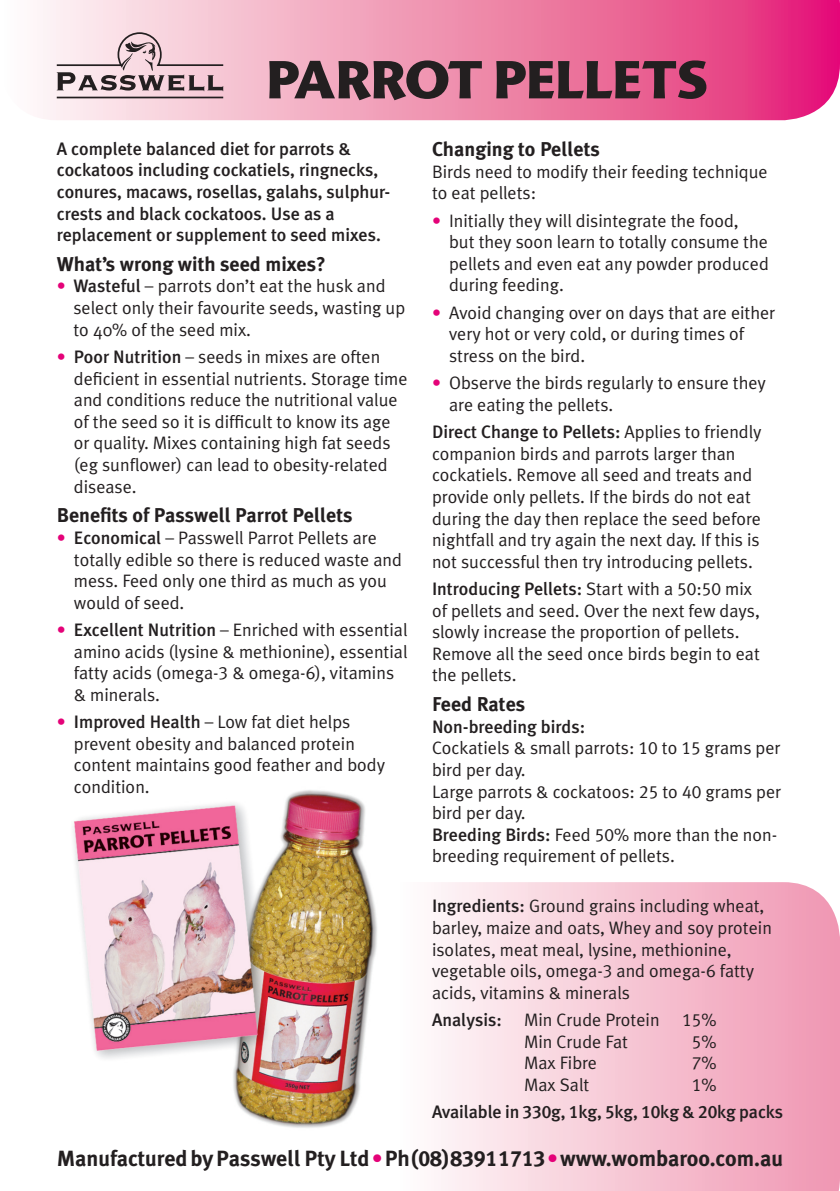
<style>
.page{position:relative;width:840px;height:1191px;background:#fff}
.page>*{position:absolute;margin:0;border:0;box-sizing:border-box;transform-origin:0 0}
.t1{font:900 52px "Advert";letter-spacing:.005em;color:#231f20}
.t2{font:700 22px "Meta Plus";color:#231f20}
.t3{font:700 20px "Meta Plus";color:#231f20}
.t4{font:18px/21.6px "Meta Plus Normal";color:#231f20}
.t5{font:500 18px/21.6px "Meta Plus";color:#231f20}
.t6{font:18px "Meta Plus Normal Caps";color:#231f20}
.s1{color:#e40278}
.s2{font-family:"Meta Plus";font-weight:500}
.s3{font-family:"Meta Plus Normal Caps"}
.s4{font-family:"Meta Plus Normal"}
.s5{font-family:"Meta Plus Medium Caps";font-weight:400}
.s6{font-family:"Meta Plus Bold Caps";font-weight:400}
</style>
<div class="page">
<img style="left:72px;top:790px;width:305px;height:338px">
<svg style="left:40px;top:0;width:799px;height:120px"></svg>
<svg style="left:57px;top:32px;width:166px;height:59px"></svg>
<hr style="left:57px;top:97px;width:166px;height:1px;background:#231f20">
<svg style="left:438px;top:882px;width:401px;height:309px"></svg>
<p class="t1" style="left:266px;top:47px;width:442px">PARROT PELLETS</p>
<p class="t5" style="left:57px;top:137px;width:335px">A complete balanced diet for parrots &amp; cockatoos including cockatiels, ringnecks, conures, macaws, rosellas, galahs, sulphur&shy;crests and black cockatoos. Use as a replacement or supplement to seed mixes.</p>
<p class="t3" style="left:57px;top:252px;width:270px">What’s wrong with seed mixes?</p>
<p class="t4" style="left:73px;top:275px;width:333px;text-indent:-17px"><span class="s1">•</span> <span class="s2">Wasteful</span> – parrots don’t eat the husk and select only their favourite seeds, wasting up to 40% of the seed mix.</p>
<p class="t4" style="left:74px;top:346px;width:335px;text-indent:-17px"><span class="s1">•</span> <span class="s2">Poor Nutrition</span> – seeds in mixes are often deficient in essential nutrients. Storage time and conditions reduce the nutritional value of the seed so it is difficult to know its age or quality. Mixes containing high fat seeds (eg sunflower) can lead to obesity-related disease.</p>
<p class="t3" style="left:57px;top:504px;width:297px">Benefits of Passwell Parrot Pellets</p>
<p class="t4" style="left:74px;top:526px;width:329px;text-indent:-17px"><span class="s1">•</span> <span class="s2">Economical</span> – Passwell Parrot Pellets are totally edible so there is reduced waste and mess. Feed only one third as much as you would of seed.</p>
<p class="t4" style="left:74px;top:619px;width:335px;text-indent:-17px"><span class="s1">•</span> <span class="s2">Excellent Nutrition</span> – Enriched with essential amino acids (lysine &amp; methionine), essential fatty acids (omega-<span class="s3">3</span> &amp; omega-<span class="s3">6</span>), vitamins &amp; minerals.</p>
<p class="t4" style="left:74px;top:711px;width:312px;text-indent:-17px"><span class="s1">•</span> <span class="s2">Improved Health</span> – Low fat diet helps prevent obesity and balanced protein content maintains good feather and body condition.</p>
<p class="t3" style="left:432px;top:138px;width:169px">Changing to Pellets</p>
<p class="t4" style="left:432px;top:160px;width:337px">Birds need to modify their feeding technique to eat pellets:</p>
<p class="t4" style="left:449px;top:209px;width:321px;text-indent:-17px"><span class="s1">•</span> Initially they will disintegrate the food,<br>but they soon learn to totally consume the pellets and even eat any powder produced during feeding.</p>
<p class="t4" style="left:449px;top:301px;width:327px;text-indent:-17px"><span class="s1">•</span> Avoid changing over on days that are either very hot or very cold, or during times of stress on the bird.</p>
<p class="t4" style="left:449px;top:372px;width:318px;text-indent:-17px"><span class="s1">•</span> Observe the birds regularly to ensure they are eating the pellets.</p>
<p class="t4" style="left:432px;top:421px;width:331px"><span class="s2">Direct Change to Pellets:</span> Applies to friendly companion birds and parrots larger than cockatiels. Remove all seed and treats and provide only pellets. If the birds do not eat during the day then replace the seed before nightfall and try again the next day. If this is not successful then try introducing pellets.</p>
<p class="t4" style="left:432px;top:578px;width:329px"><span class="s2">Introducing Pellets:</span> Start with a <span class="s3">50:50</span> mix of pellets and seed. Over the next few days, slowly increase the proportion of pellets.<br>Remove all the seed once birds begin to eat the pellets.</p>
<p class="t3" style="left:432px;top:692px;width:95px">Feed Rates</p>
<p class="t4" style="left:432px;top:715px;width:350px"><span class="s2">Non-breeding birds:<br></span>Cockatiels &amp; small parrots: <span class="s3">10</span> to <span class="s3">15</span> grams per bird per day.<br>Large parrots &amp; cockatoos: <span class="s3">25</span> to <span class="s3">40</span> grams per bird per day.<br><span class="s2">Breeding Birds:</span> Feed <span class="s3">50</span>% more than the non&shy;breeding requirement of pellets.</p>
<p class="t4" style="left:432px;top:895px;width:341px"><span class="s2">Ingredients:</span> Ground grains including wheat, barley, maize and oats, Whey and soy protein isolates, meat meal, lysine, methionine, vegetable oils, omega-<span class="s3">3</span> and omega-6 fatty acids, vitamins &amp; minerals</p>
<p class="t4" style="left:432px;top:1008px;width:286px;text-align:center"><span class="s2">Analysis:</span> Min Crude Protein <span class="s3">15</span>%<br>Min Crude Fat</p>
<p class="t6" style="left:691px;top:1031px;width:26px">5<span class="s4">%</span></p>
<p class="t4" style="left:524px;top:1052px;width:74px">Max Fibre</p>
<p class="t6" style="left:691px;top:1052px;width:26px">7<span class="s4">%</span></p>
<p class="t4" style="left:524px;top:1073px;width:67px">Max Salt</p>
<p class="t6" style="left:691px;top:1074px;width:26px">1<span class="s4">%</span></p>
<p class="t5" style="left:432px;top:1101px;width:352px">Available in <span class="s5">330</span>g, <span class="s5">1</span>kg, <span class="s5">5</span>kg, <span class="s5">10</span>kg &amp; <span class="s5">20</span>kg packs</p>
<p class="t2" style="left:57px;top:1146px;width:727px">Manufactured by Passwell Pty Ltd <span class="s1">•</span> Ph <span class="s6">(08) 8391 1713</span> <span class="s1">•</span>www.wombaroo.com.au</p>
</div>
